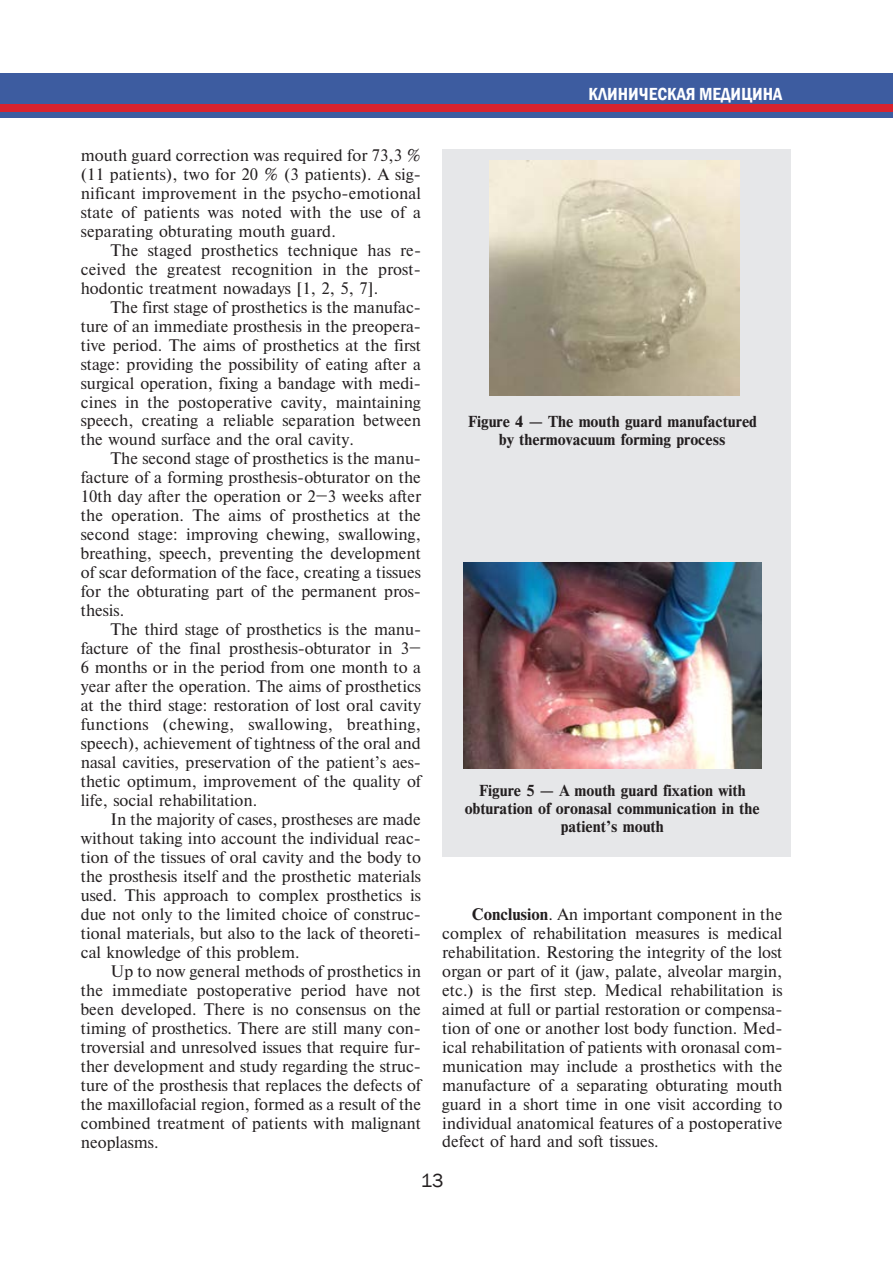
<style>
.page{position:relative;width:893px;height:1263px;background:#fff}
.page>*{position:absolute;margin:0;border:0;box-sizing:border-box;transform-origin:0 0}
.t1{font:19.5px "Franklin Gothic";color:#231f20}
.t2{font:600 condensed 18px "Franklin Gothic";color:#fff}
.t3{font:15.75px/19px "Newton C";color:#231f20;text-align:justify}
.t4{font:15px/18px "Newton C Bold";color:#231f20;text-align:center}
.s1{font-family:"Newton C Bold"}
</style>
<div class="page">
<div style="left:0;top:74px;width:893px;height:44px;background:#3d5ca0"></div>
<div style="left:0;top:104px;width:893px;height:8px;background:#d8232e"></div>
<div style="left:442px;top:149px;width:349px;height:707px;background:#e6e7e9"></div>
<img style="left:490px;top:160px;width:250px;height:235px">
<img style="left:463px;top:563px;width:298px;height:205px">
<p class="t3" style="left:81px;top:146px;width:342px">mouth guard correction was required for 73,3 % (11 patients), two for 20 % (3 patients). A sig&shy;nificant improvement in the psycho-emotional state of patients was noted with the use of a separating obturating mouth guard.</p>
<p class="t3" style="left:81px;top:240px;width:342px;text-indent:30px">The staged prosthetics technique has re&shy;ceived the greatest recognition in the prost&shy;hodontic treatment nowadays [1, 2, 5, 7].</p>
<p class="t3" style="left:81px;top:297px;width:342px;text-indent:30px">The first stage of prosthetics is the manufac&shy;ture of an immediate prosthesis in the preopera&shy;tive period. The aims of prosthetics at the first stage: providing the possibility of eating after a surgical operation, fixing a bandage with medi&shy;cines in the postoperative cavity, maintaining speech, creating a reliable separation between the wound surface and the oral cavity.</p>
<p class="t3" style="left:81px;top:449px;width:342px;text-indent:30px">The second stage of prosthetics is the manu&shy;facture of a forming prosthesis-obturator on the 10th day after the operation or 2—3 weeks after the operation. The aims of prosthetics at the second stage: improving chewing, swallowing, breathing, speech, preventing the development of scar deformation of the face, creating a tissues for the obturating part of the permanent pros&shy;thesis.</p>
<p class="t3" style="left:81px;top:620px;width:343px;text-align:left;text-indent:30px">The third stage of prosthetics is the manu&shy;facture of the final prosthesis-obturator in 3— 6 months or in the period from one month to a year after the operation. The aims of prosthetics at the third stage: restoration of lost oral cavity functions (chewing, swallowing, breathing, speech), achievement of tightness of the oral and nasal cavities, preservation of the patient’s aes&shy;thetic optimum, improvement of the quality of life, social rehabilitation.</p>
<p class="t3" style="left:81px;top:810px;width:342px;text-indent:30px">In the majority of cases, prostheses are made without taking into account the individual reac&shy;tion of the tissues of oral cavity and the body to the prosthesis itself and the prosthetic materials used. This approach to complex prosthetics is due not only to the limited choice of construc&shy;tional materials, but also to the lack of theoreti&shy;cal knowledge of this problem.</p>
<p class="t3" style="left:81px;top:962px;width:343px;text-align:left;text-indent:30px">Up to now general methods of prosthetics in the immediate postoperative period have not been developed. There is no consensus on the timing of prosthetics. There are still many con&shy;troversial and unresolved issues that require fur&shy;ther development and study regarding the struc&shy;ture of the prosthesis that replaces the defects of the maxillofacial region, formed as a result of the combined treatment of patients with malignant neoplasms.</p>
<p class="t2" style="left:588px;top:82px;width:195px">КлиничесКая медицина</p>
<p class="t4" style="left:468px;top:413px;width:291px">Figure 4 – The mouth guard manufactured by thermovacuum forming process</p>
<p class="t4" style="left:465px;top:782px;width:296px">Figure 5 – A mouth guard fixation with obturation of oronasal communication in the patient’s mouth</p>
<p class="t3" style="left:442px;top:904px;width:342px;text-indent:30px"><span class="s1">Conclusion</span>. An important component in the complex of rehabilitation measures is medical rehabilitation. Restoring the integrity of the lost organ or part of it (jaw, palate, alveolar margin, etc.) is the first step. Medical rehabilitation is aimed at full or partial restoration or compensa&shy;tion of one or another lost body function. Med&shy;ical rehabilitation of patients with oronasal com&shy;munication may include a prosthetics with the manufacture of a separating obturating mouth guard in a short time in one visit according to individual anatomical features of a postoperative defect of hard and soft tissues.</p>
<p class="t1" style="left:421px;top:1169px;width:24px">13</p>
</div>
